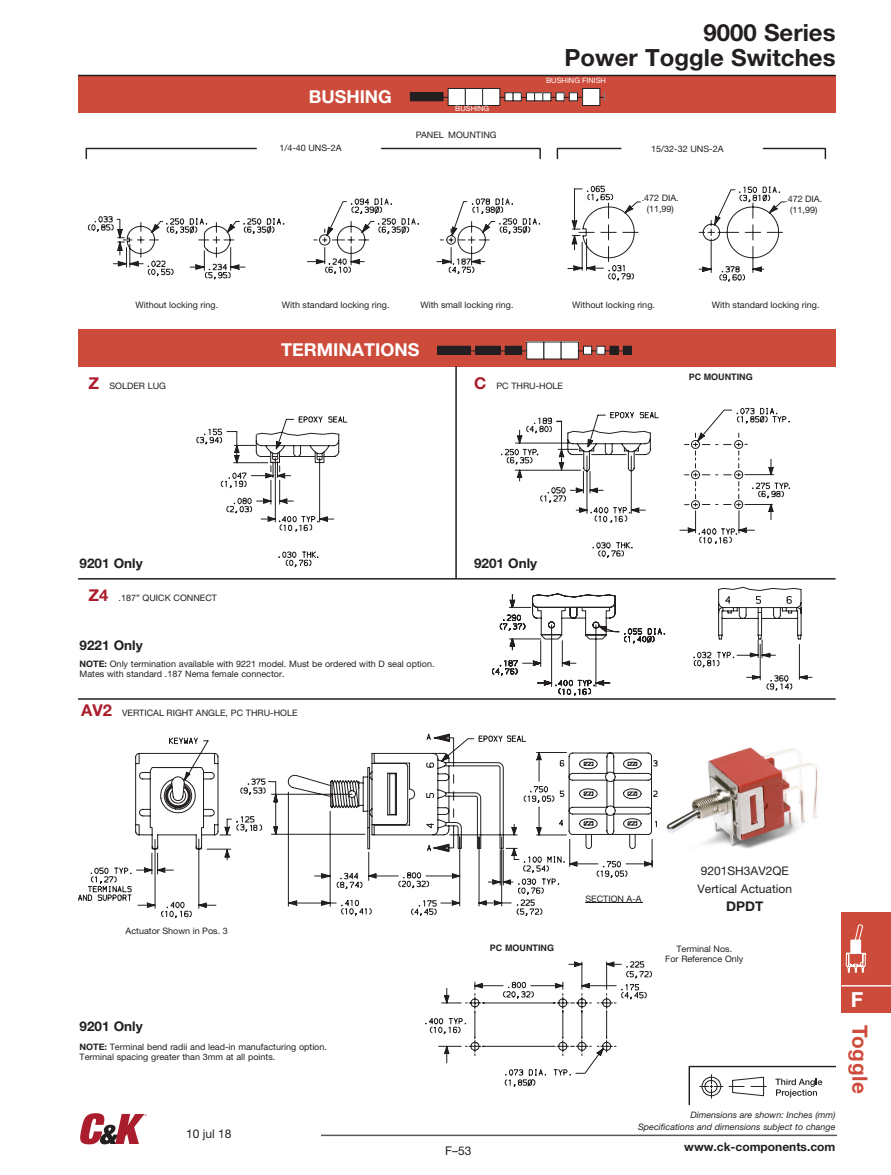
<style>
.page{position:relative;width:891px;height:1175px;background:#fff}
.page>*{position:absolute;margin:0;border:0;box-sizing:border-box;transform-origin:0 0}
.t1{font:700 23.7px/25.2px "Helvetica Neue LT Std";color:#231f20;text-align:right}
.t2{font:700 21px "Helvetica Neue";letter-spacing:.03em;color:#cd4b3b}
.t3{font:700 20.7px "Helvetica Neue";color:#fff}
.t4{font:700 17.85px "Helvetica Neue LT Std";color:#fff}
.t5{font:700 13.35px "Helvetica Neue LT Std";color:#231f20}
.t6{font:12px "Helvetica Neue LT Std";color:#231f20}
.t7{font:11.85px/17.9px "Helvetica Neue LT Std";color:#231f20}
.t8{font:700 11.85px "Helvetica Neue LT Std";color:#231f20}
.t9{font:8.85px/10.4px "Helvetica Neue LT Std";color:#231f20}
.t10{font:8.85px/10.6px "Helvetica Neue";color:#231f20;text-align:center}
.t11{font:italic 8.85px/11.9px "Helvetica Neue LT Std";color:#231f20;text-align:right}
.t12{font:700 8.85px "Helvetica";color:#231f20}
.t13{font:7.35px "Helvetica Neue LT Std";color:#fff}
.s1{font-weight:700;font-size:16.35px;color:#aa1d2d}
.s2{font-weight:700}
</style>
<div class="page">
<hr style="left:321px;top:1134px;width:516px;height:2px;background:#57585a">
<svg style="left:80px;top:1113px;width:67px;height:31px"></svg>
<div style="left:842px;top:912px;width:49px;height:101px;background:#cd4b3b"></div>
<hr style="left:842px;top:985px;width:49px;height:1px;background:#fff">
<svg style="left:845px;top:924px;width:21px;height:49px"></svg>
<svg style="left:689px;top:1065px;width:147px;height:39px"></svg>
<div style="left:78px;top:75px;width:758px;height:38px;background:#cd4b3b"></div>
<div style="left:410px;top:93px;width:9px;height:8px;background:#231f20"></div>
<div style="left:410px;top:92px;width:9px;height:9px;border:1px solid #231f20"></div>
<div style="left:419px;top:93px;width:8px;height:8px;background:#231f20"></div>
<div style="left:418px;top:92px;width:9px;height:9px;border:1px solid #231f20"></div>
<div style="left:427px;top:93px;width:8px;height:8px;background:#231f20"></div>
<div style="left:426px;top:92px;width:9px;height:9px;border:1px solid #231f20"></div>
<svg style="left:434px;top:92px;width:14px;height:9px"></svg>
<div style="left:448px;top:88px;width:17px;height:17px;background:#fff"></div>
<div style="left:448px;top:88px;width:18px;height:18px;border:1px solid #231f20"></div>
<div style="left:465px;top:88px;width:18px;height:17px;background:#fff"></div>
<div style="left:465px;top:88px;width:18px;height:18px;border:1px solid #231f20"></div>
<svg style="left:482px;top:88px;width:24px;height:18px"></svg>
<div style="left:505px;top:93px;width:8px;height:8px;background:#fff"></div>
<div style="left:505px;top:92px;width:8px;height:9px;border:1px solid #231f20"></div>
<svg style="left:512px;top:92px;width:14px;height:9px"></svg>
<div style="left:526px;top:93px;width:9px;height:8px;background:#fff"></div>
<div style="left:526px;top:92px;width:9px;height:9px;border:1px solid #231f20"></div>
<div style="left:535px;top:93px;width:8px;height:8px;background:#fff"></div>
<div style="left:534px;top:92px;width:9px;height:9px;border:1px solid #231f20"></div>
<svg style="left:542px;top:88px;width:63px;height:18px"></svg>
<div style="left:78px;top:329px;width:758px;height:37px;background:#cd4b3b"></div>
<div style="left:438px;top:346px;width:8px;height:8px;background:#231f20"></div>
<div style="left:437px;top:346px;width:9px;height:8px;border:1px solid #231f20"></div>
<div style="left:446px;top:346px;width:8px;height:8px;background:#231f20"></div>
<div style="left:454px;top:346px;width:8px;height:8px;background:#231f20"></div>
<svg style="left:462px;top:345px;width:14px;height:10px"></svg>
<div style="left:476px;top:346px;width:8px;height:8px;background:#231f20"></div>
<div style="left:475px;top:346px;width:9px;height:8px;border:1px solid #231f20"></div>
<div style="left:484px;top:346px;width:8px;height:8px;background:#231f20"></div>
<svg style="left:491px;top:345px;width:15px;height:10px"></svg>
<div style="left:505px;top:346px;width:8px;height:8px;background:#231f20"></div>
<svg style="left:513px;top:345px;width:13px;height:10px"></svg>
<div style="left:527px;top:342px;width:17px;height:17px;background:#fff"></div>
<div style="left:526px;top:341px;width:18px;height:18px;border:1px solid #231f20"></div>
<div style="left:544px;top:342px;width:17px;height:17px;background:#fff"></div>
<svg style="left:560px;top:341px;width:64px;height:18px"></svg>
<div style="left:623px;top:346px;width:9px;height:8px;background:#231f20"></div>
<svg style="left:501px;top:412px;width:158px;height:145px"></svg>
<svg style="left:492px;top:587px;width:320px;height:108px"></svg>
<svg style="left:197px;top:416px;width:150px;height:151px"></svg>
<svg style="left:88px;top:185px;width:697px;height:97px"></svg>
<svg style="left:86px;top:147px;width:740px;height:13px"></svg>
<svg style="left:190px;top:206px;width:337px;height:28px"></svg>
<svg style="left:680px;top:407px;width:110px;height:137px"></svg>
<hr style="left:78px;top:578px;width:758px;height:1px;background:#231f20">
<hr style="left:78px;top:698px;width:758px;height:1px;background:#231f20">
<hr style="left:455px;top:366px;width:2px;height:213px;background:#231f20">
<hr style="left:78px;top:75px;width:758px;height:1px;background:#231f20">
<svg style="left:78px;top:733px;width:580px;height:186px"></svg>
<svg style="left:425px;top:961px;width:227px;height:125px"></svg>
<img style="left:666px;top:747px;width:152px;height:102px">
<h1 class="t1" style="left:565px;top:19px;width:273px">9000 Series<br>Power Toggle Switches</h1>
<h3 class="t4" style="left:309px;top:86px;width:85px">BUSHING</h3>
<p class="t13" style="left:455px;top:104px;width:35px">BUSHING</p>
<p class="t10" style="left:416px;top:129px;width:83px">PANEL MOUNTING</p>
<p class="t13" style="left:546px;top:76px;width:61px">BUSHING FINISH</p>
<p class="t10" style="left:279px;top:142px;width:64px">1/4-40 UNS-2A</p>
<p class="t10" style="left:651px;top:143px;width:74px">15/32-32 UNS-2A</p>
<p class="t10" style="left:642px;top:193px;width:39px">.472 DIA. (11,99)</p>
<p class="t10" style="left:785px;top:193px;width:39px">.472 DIA. (11,99)</p>
<p class="t10" style="left:136px;top:299px;width:84px">Without locking ring.</p>
<p class="t10" style="left:282px;top:299px;width:109px">With standard locking ring.</p>
<p class="t10" style="left:420px;top:299px;width:95px">With small locking ring.</p>
<p class="t10" style="left:572px;top:299px;width:84px">Without locking ring.</p>
<p class="t10" style="left:712px;top:299px;width:109px">With standard locking ring.</p>
<p class="t9" style="left:89px;top:380px;width:79px"><span class="s1">Z</span> SOLDER LUG</p>
<h3 class="t4" style="left:281px;top:339px;width:140px">TERMINATIONS</h3>
<p class="t9" style="left:474px;top:380px;width:91px"><span class="s1">C</span> PC THRU-HOLE</p>
<p class="t12" style="left:689px;top:371px;width:65px">PC MOUNTING</p>
<h3 class="t5" style="left:80px;top:554px;width:65px">9201 Only</h3>
<p class="t9" style="left:89px;top:592px;width:130px"><span class="s1">Z4</span> .187” QUICK CONNECT</p>
<h3 class="t5" style="left:80px;top:637px;width:65px">9221 Only</h3>
<p class="t9" style="left:80px;top:658px;width:357px"><span class="s2">NOTE:</span> Only termination available with 9221 model. Must be ordered with D seal option.<br>Mates with standard .187 Nema female connector.</p>
<p class="t9" style="left:81px;top:707px;width:218px"><span class="s1">AV2</span> VERTICAL RIGHT ANGLE, PC THRU-HOLE</p>
<h3 class="t5" style="left:474px;top:554px;width:65px">9201 Only</h3>
<p class="t10" style="left:126px;top:925px;width:104px">Actuator Shown in Pos. 3</p>
<h3 class="t5" style="left:80px;top:1017px;width:65px">9201 Only</h3>
<p class="t9" style="left:80px;top:1041px;width:249px"><span class="s2">NOTE:</span> Terminal bend radii and lead-in manufacturing option.<br>Terminal spacing greater than 3mm at all points.</p>
<h3 class="t6" style="left:186px;top:1127px;width:47px">10 jul 18</h3>
<p class="t12" style="left:490px;top:942px;width:66px">PC MOUNTING</p>
<h3 class="t6" style="left:445px;top:1143px;width:28px">F–53</h3>
<p class="t10" style="left:585px;top:893px;width:58px">SECTION A-A</p>
<h3 class="t7" style="left:698px;top:861px;width:96px">9201SH3AV2QE<br>Vertical Actuation</h3>
<h3 class="t5" style="left:726px;top:898px;width:39px">DPDT</h3>
<p class="t9" style="left:665px;top:943px;width:80px;text-align:center">Terminal Nos.<br>For Reference Only</p>
<p class="t11" style="left:638px;top:1108px;width:199px">Dimensions are shown: Inches (mm)<br>Specifications and dimensions subject to change</p>
<h3 class="t8" style="left:684px;top:1139px;width:153px">www.ck-components.com</h3>
<h3 class="t3" style="left:851px;top:987px;width:14px">F</h3>
<h2 class="t2" style="left:873px;top:1025px;width:70px;rotate:90deg">Toggle</h2>
</div>
